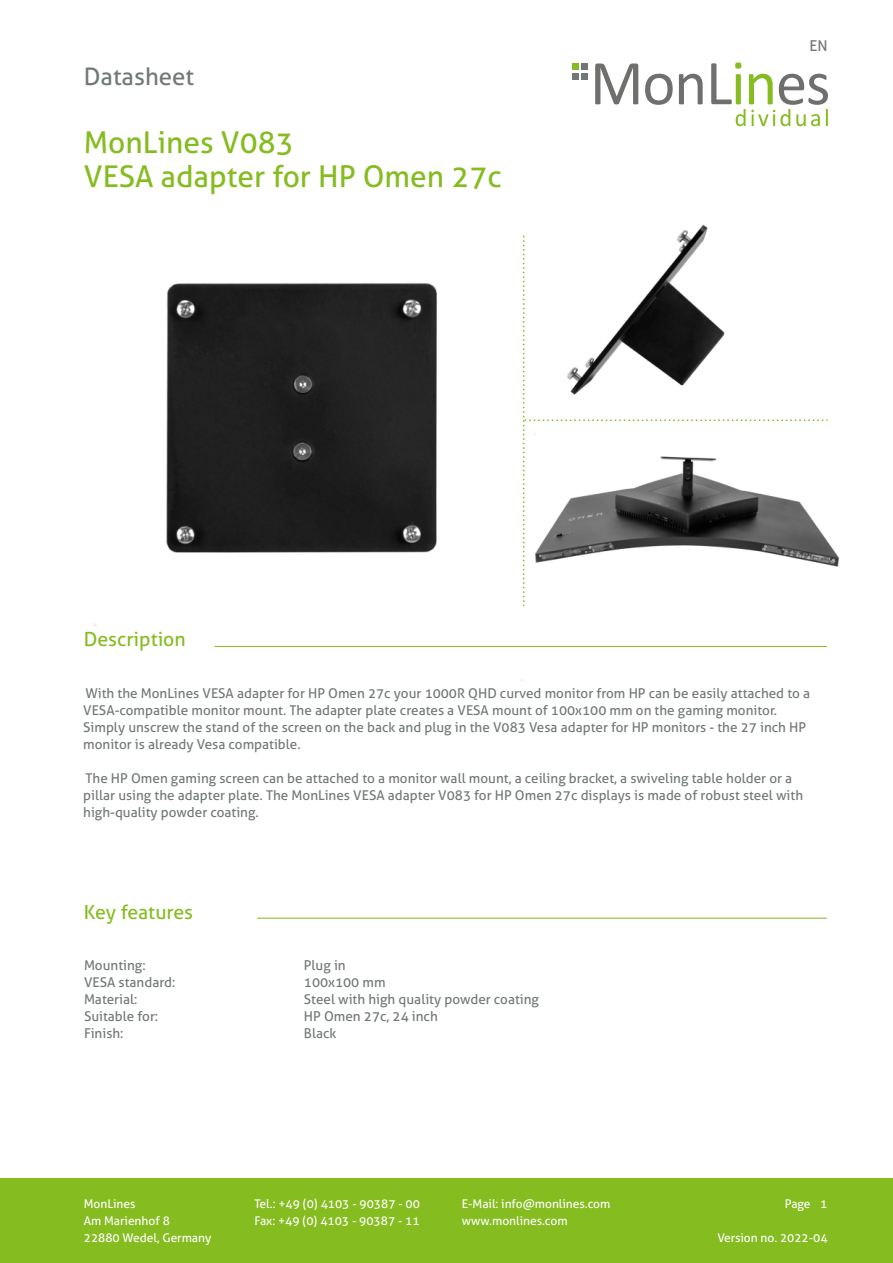
<style>
.page{position:relative;width:893px;height:1263px;background:#fff}
.page>*{position:absolute;margin:0;border:0;box-sizing:border-box;transform-origin:0 0}
.t1{font:30px/34px "Aller";color:#85bc20}
.t2{font:24px "Aller";color:#727777}
.t3{font:19.5px "Aller";color:#85bc20}
.t4{font:15px "Aller";color:#727777}
.t5{font:13.5px/17px "Aller";color:#727777}
.t6{font:12px "Aller";color:#fff}
</style>
<div class="page">
<div style="left:0;top:1178px;width:893px;height:85px;background:#85bc20"></div>
<svg style="left:595px;top:63px;width:43px;height:41px"></svg>
<svg style="left:645px;top:74px;width:28px;height:31px"></svg>
<svg style="left:679px;top:74px;width:24px;height:30px"></svg>
<svg style="left:711px;top:62px;width:117px;height:64px"></svg>
<svg style="left:573px;top:64px;width:15px;height:6px"></svg>
<div style="left:573px;top:73px;width:6px;height:7px;background:#717676"></div>
<div style="left:582px;top:73px;width:6px;height:7px;background:#717676"></div>
<img style="left:520px;top:353px;width:320px;height:328px">
<svg style="left:523px;top:236px;width:304px;height:370px"></svg>
<hr style="left:215px;top:646px;width:612px;height:1px;background:#85bc20">
<hr style="left:257px;top:918px;width:570px;height:1px;background:#85bc20">
<img style="left:93px;top:283px;width:344px;height:344px">
<h2 class="t2" style="left:84px;top:63px;width:112px">Datasheet</h2>
<h1 class="t1" style="left:84px;top:126px;width:419px">MonLines V083<br>VESA adapter for HP Omen 27c</h1>
<h3 class="t3" style="left:84px;top:628px;width:104px">Description</h3>
<p class="t4" style="left:809px;top:37px;width:20px">EN</p>
<p class="t5" style="left:83px;top:684px;width:728px">With the MonLines VESA adapter for HP Omen 27c your 1000R QHD curved monitor from HP can be easily attached to a VESA-compatible monitor mount. The adapter plate creates a VESA mount of 100x100 mm on the gaming monitor.<br>Simply unscrew the stand of the screen on the back and plug in the V083 Vesa adapter for HP monitors - the 27 inch HP monitor is already Vesa compatible.</p>
<p class="t5" style="left:83px;top:769px;width:721px">The HP Omen gaming screen can be attached to a monitor wall mount, a ceiling bracket, a swiveling table holder or a pillar using the adapter plate. The MonLines VESA adapter V083 for HP Omen 27c displays is made of robust steel with high-quality powder coating.</p>
<h3 class="t3" style="left:84px;top:900px;width:111px">Key features</h3>
<p class="t5" style="left:84px;top:956px;width:93px">Mounting:<br>VESA standard:<br>Material:<br>Suitable for:<br>Finish:</p>
<p class="t5" style="left:304px;top:956px;width:237px">Plug in<br>100x100 mm<br>Steel with high quality powder coating<br>HP Omen 27c, 24 inch<br>Black</p>
<p class="t6" style="left:84px;top:1196px;width:53px">MonLines</p>
<p class="t6" style="left:254px;top:1196px;width:167px">Tel.: +49 (0) 4103 - 90387 - 00</p>
<p class="t6" style="left:462px;top:1196px;width:150px">E-Mail: info@monlines.com</p>
<p class="t6" style="left:84px;top:1213px;width:88px">Am Marienhof 8</p>
<p class="t6" style="left:254px;top:1213px;width:167px">Fax: +49 (0) 4103 - 90387 - 11</p>
<p class="t6" style="left:462px;top:1213px;width:107px">www.monlines.com</p>
<p class="t6" style="left:84px;top:1230px;width:129px">22880 Wedel, Germany</p>
<p class="t6" style="left:785px;top:1196px;width:44px">Page 1</p>
<p class="t6" style="left:717px;top:1230px;width:112px">Version no. 2022-04</p>
</div>
